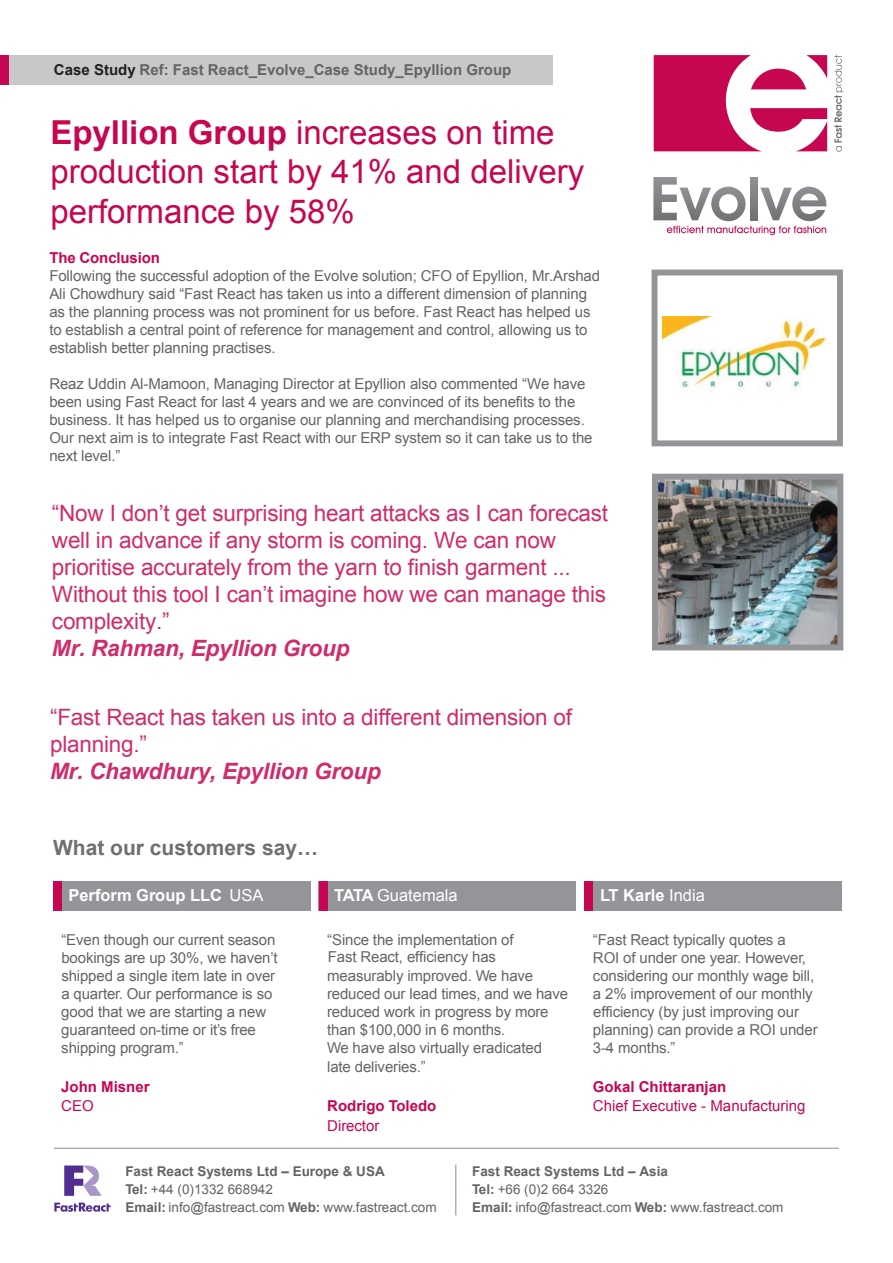
<style>
.page{position:relative;width:893px;height:1263px;background:#fff}
.page>*{position:absolute;margin:0;border:0;box-sizing:border-box;transform-origin:0 0}
.t1{font:33px/39.6px "Arial";color:#c60651}
.t2{font:22.5px/27px "Arial";letter-spacing:-.01em;color:#cf2c6b}
.t3{font:italic 700 22.5px "Arial";letter-spacing:-.01em;color:#cf2c6b}
.t4{font:700 21px "Arial";color:#6e7070}
.t5{font:700 16.5px "Arial";color:#fff}
.t6{font:16.5px "Arial";color:#fff}
.t7{font:15px/18px "Arial";letter-spacing:-.01em;color:#636466}
.t8{font:700 15px "Arial";color:#636466}
.t9{font:700 15px "Arial";color:#c60651}
.t10{font:15px "Arial";color:#c60651}
.t11{font:13.5px/18px "Arial";color:#636466}
.s1{color:#231f20}
.s2{font-weight:700}
.s3{font-weight:400}
</style>
<div class="page">
<img style="left:659px;top:481px;width:177px;height:162px">
<div style="left:53px;top:881px;width:257px;height:30px;background:#939598"></div>
<div style="left:0;top:55px;width:553px;height:30px;background:#c7c8ca"></div>
<div style="left:0;top:55px;width:8px;height:30px;background:#c60651"></div>
<div style="left:652px;top:270px;width:191px;height:176px;border:6px solid #939598"></div>
<div style="left:53px;top:881px;width:8px;height:30px;background:#c60651"></div>
<div style="left:319px;top:881px;width:257px;height:30px;background:#939598"></div>
<div style="left:319px;top:881px;width:8px;height:30px;background:#c60651"></div>
<div style="left:584px;top:881px;width:258px;height:30px;background:#939598"></div>
<div style="left:584px;top:881px;width:9px;height:30px;background:#c60651"></div>
<svg style="left:54px;top:1202px;width:57px;height:10px"></svg>
<svg style="left:64px;top:1165px;width:38px;height:31px"></svg>
<hr style="left:54px;top:1148px;width:785px;height:1px;background:#939598">
<hr style="left:455px;top:1165px;width:1px;height:50px;background:#919195">
<svg style="left:654px;top:55px;width:174px;height:96px"></svg>
<svg style="left:834px;top:55px;width:9px;height:97px"></svg>
<svg style="left:653px;top:177px;width:173px;height:58px"></svg>
<div style="left:652px;top:474px;width:191px;height:176px;border:6px solid #939598"></div>
<img style="left:662px;top:316px;width:166px;height:74px">
<p class="t8" style="left:54px;top:60px;width:459px"><span class="s1">Case Study</span> Ref: Fast React_Evolve_Case Study_Epyllion Group</p>
<h1 class="t1" style="left:50px;top:113px;width:535px"><span class="s2">Epyllion Group</span> increases on time production start by 41% and delivery performance by 58%</h1>
<p class="t9" style="left:49px;top:247px;width:112px">The Conclusion</p>
<p class="t7" style="left:49px;top:267px;width:552px">Following the successful adoption of the Evolve solution; CFO of Epyllion, Mr.Arshad Ali Chowdhury said “Fast React has taken us into a different dimension of planning as the planning process was not prominent for us before. Fast React has helped us to establish a central point of reference for management and control, allowing us to establish better planning practises.</p>
<p class="t7" style="left:49px;top:375px;width:545px">Reaz Uddin Al-Mamoon, Managing Director at Epyllion also commented “We have been using Fast React for last 4 years and we are convinced of its benefits to the business. It has helped us to organise our planning and merchandising processes.<br>Our next aim is to integrate Fast React with our ERP system so it can take us to the next level.”</p>
<h2 class="t2" style="left:52px;top:499px;width:557px">“Now I don’t get surprising heart attacks as I can forecast well in advance if any storm is coming. We can now prioritise accurately from the yarn to finish garment ...<br>Without this tool I can’t imagine how we can manage this complexity.”</h2>
<h2 class="t3" style="left:52px;top:633px;width:299px">Mr. Rahman, Epyllion Group</h2>
<h2 class="t2" style="left:50px;top:703px;width:524px">“Fast React has taken us into a different dimension of planning.”</h2>
<h2 class="t3" style="left:50px;top:756px;width:332px">Mr. Chawdhury, Epyllion Group</h2>
<h3 class="t4" style="left:53px;top:834px;width:266px">What our customers say…</h3>
<p class="t5" style="left:68px;top:885px;width:196px">Perform Group LLC <span class="s3">USA</span></p>
<p class="t7" style="left:61px;top:931px;width:218px">“Even though our current season bookings are up 30%, we haven’t shipped a single item late in over a quarter. Our performance is so good that we are starting a new guaranteed on-time or it’s free shipping program.”</p>
<p class="t9" style="left:61px;top:1077px;width:90px">John Misner</p>
<p class="t10" style="left:61px;top:1096px;width:34px">CEO</p>
<p class="t6" style="left:334px;top:885px;width:125px"><span class="s2">TATA</span> Guatemala</p>
<p class="t7" style="left:327px;top:931px;width:188px">“Since the implementation of</p>
<p class="t7" style="left:327px;top:967px;width:242px">measurably improved. We have reduced our lead times, and we have reduced work in progress by more than $100,000 in 6 months.<br>We have also virtually eradicated</p>
<p class="t7" style="left:327px;top:1058px;width:100px">late deliveries.”</p>
<p class="t9" style="left:327px;top:1096px;width:111px">Rodrigo Toledo</p>
<p class="t10" style="left:327px;top:1116px;width:54px">Director</p>
<p class="t7" style="left:328px;top:948px;width:170px">Fast React, efficiency has</p>
<p class="t5" style="left:600px;top:885px;width:106px">LT Karle <span class="s3">India</span></p>
<p class="t7" style="left:593px;top:931px;width:223px">“Fast React typically quotes a<br>ROI of under one year. However, considering our monthly wage bill, a 2% improvement of our monthly</p>
<p class="t7" style="left:593px;top:1021px;width:226px">planning) can provide a ROI under<br>3-4 months.”</p>
<p class="t9" style="left:593px;top:1077px;width:135px">Gokal Chittaranjan</p>
<p class="t10" style="left:593px;top:1096px;width:214px">Chief Executive - Manufacturing</p>
<p class="t7" style="left:593px;top:1003px;width:207px">efficiency (by just improving our</p>
<p class="t11" style="left:125px;top:1162px;width:313px"><span class="s2">Fast React Systems Ltd – Europe &amp; USA<br>Tel:</span> +44 (0)1332 668942<br><span class="s2">Email:</span> info@fastreact.com <span class="s2">Web:</span> www.fastreact.com</p>
<p class="t11" style="left:472px;top:1162px;width:313px"><span class="s2">Fast React Systems Ltd – Asia<br>Tel:</span> +66 (0)2 664 3326<br><span class="s2">Email:</span> info@fastreact.com <span class="s2">Web:</span> www.fastreact.com</p>
</div>
